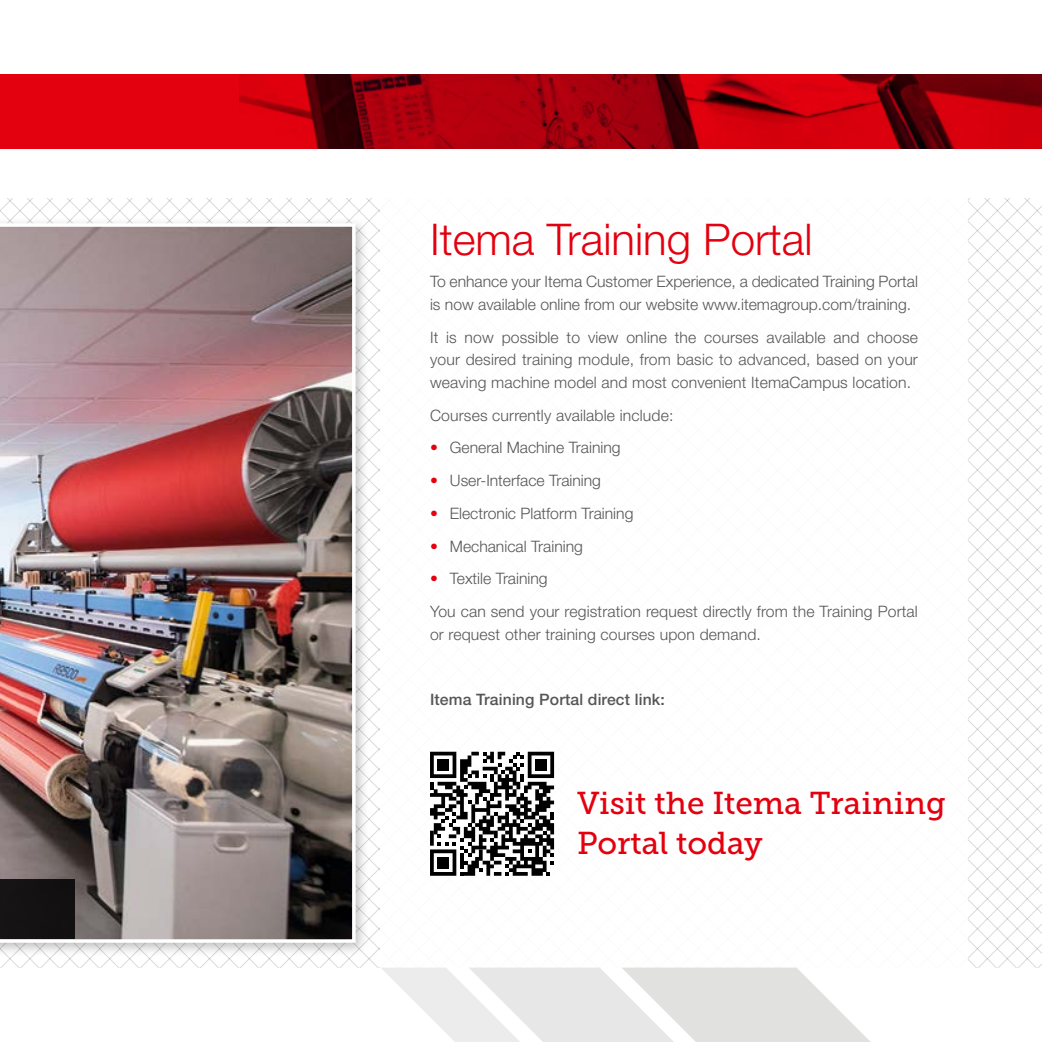
<style>
.page{position:relative;width:1042px;height:1042px;background:#fff}
.page>*{position:absolute;margin:0;border:0;box-sizing:border-box;transform-origin:0 0}
.t1{font:300 43.75px "Helvetica Neue LT Std";color:#e3000f}
.t2{font:31.5px/40.2px "Museo Slab 500";color:#e3000f}
.t3{font:300 15.75px/22.8px "Helvetica Neue LT Pro";color:#565656}
.t4{font:500 15.75px "Helvetica Neue LT Pro";letter-spacing:.01em;color:#565656}
.s1{color:#e3000f}
</style>
<div class="page">
<svg style="left:968px;top:198px;width:11px;height:769px"></svg>
<svg style="left:979px;top:198px;width:10px;height:769px"></svg>
<svg style="left:989px;top:198px;width:53px;height:769px"></svg>
<svg style="left:381px;top:967px;width:489px;height:75px"></svg>
<div style="left:0;top:216px;width:370px;height:741px;background:#000;opacity:.25"></div>
<img style="left:0;top:223px;width:356px;height:720px">
<div style="left:0;top:74px;width:1042px;height:75px;background:#e3000f"></div>
<img style="left:240px;top:74px;width:802px;height:75px">
<div style="left:0;top:879px;width:74px;height:60px;background:#141212"></div>
<svg style="left:430px;top:752px;width:124px;height:124px"></svg>
<h1 class="t1" style="left:430px;top:212px;width:384px">Itema Training Portal</h1>
<p class="t3" style="left:430px;top:270px;width:489px">To enhance your Itema Customer Experience, a dedicated Training Portal is now available online from our website www.itemagroup.com/training.</p>
<p class="t3" style="left:430px;top:325px;width:489px;text-align:justify">It is now possible to view online the courses available and choose your desired training module, from basic to advanced, based on your weaving machine model and most convenient ItemaCampus location.</p>
<p class="t3" style="left:430px;top:403px;width:245px">Courses currently available include:</p>
<p class="t3" style="left:430px;top:436px;width:192px"><span class="s1">•</span> General Machine Training</p>
<p class="t3" style="left:430px;top:469px;width:172px"><span class="s1">•</span> User-Interface Training</p>
<p class="t3" style="left:430px;top:501px;width:205px"><span class="s1">•</span> Electronic Platform Training</p>
<p class="t3" style="left:430px;top:534px;width:154px"><span class="s1">•</span> Mechanical Training</p>
<p class="t3" style="left:430px;top:562px;width:489px;line-height:32.7px"><span class="s1">•</span> Textile Training<br>You can send your registration request directly from the Training Portal</p>
<p class="t3" style="left:430px;top:622px;width:332px">or request other training courses upon demand.</p>
<p class="t4" style="left:430px;top:690px;width:236px">Itema Training Portal direct link:</p>
<h2 class="t2" style="left:577px;top:783px;width:370px">Visit the Itema Training<br>Portal today</h2>
</div>
